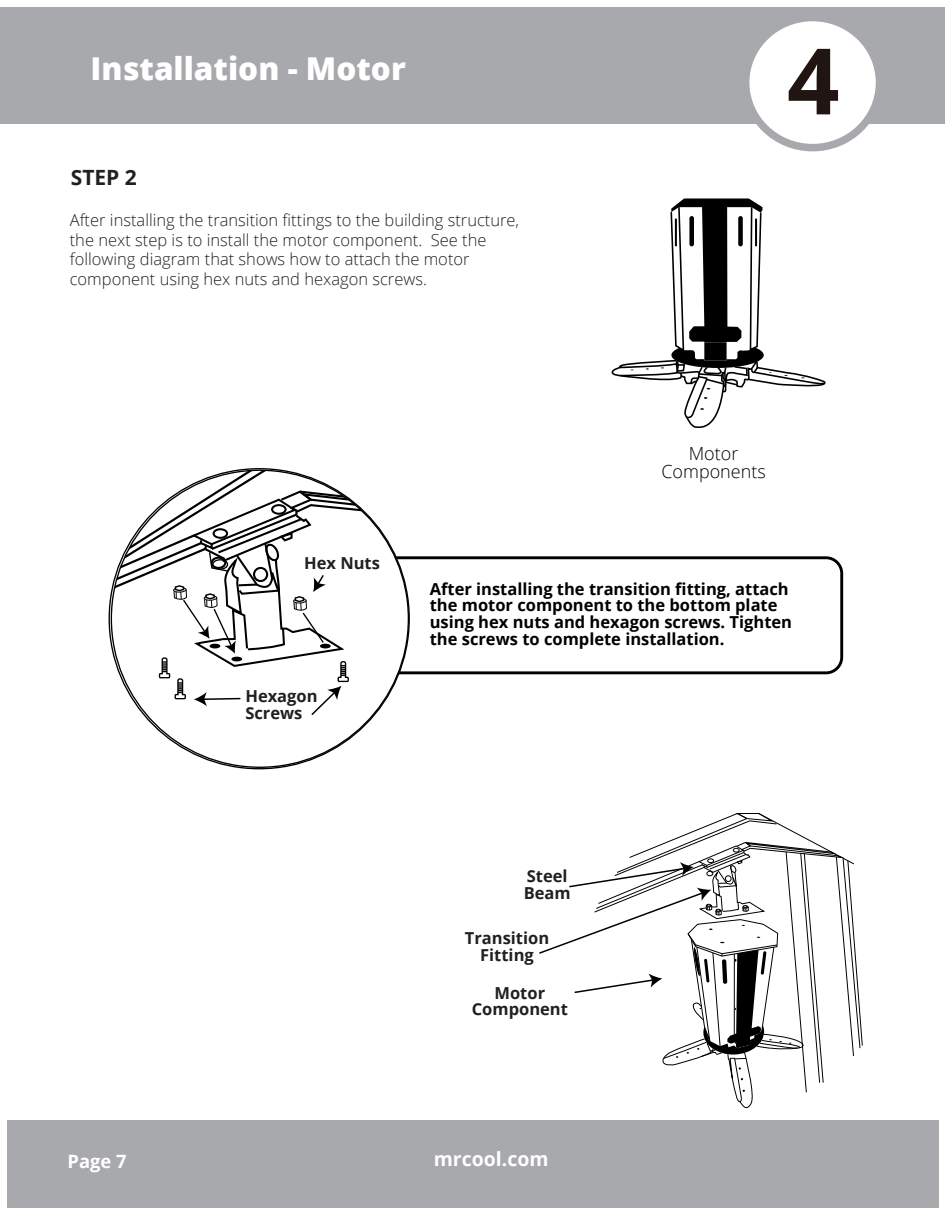
<style>
.page{position:relative;width:945px;height:1215px;background:#fff}
.page>*{position:absolute;margin:0;border:0;box-sizing:border-box;transform-origin:0 0}
.t1{font:700 91.8px "Open Sans";color:#201511}
.t2{font:800 31.5px "Open Sans";color:#fff}
.t3{font:700 21px "Open Sans";color:#231f20}
.t4{font:700 19.5px "Open Sans";color:#fff}
.t5{font:700 18.45px "Open Sans";color:#fff}
.t6{font:300 18px/18.3px "Open Sans";color:#000;text-align:center}
.t7{font:300 16.5px/19.8px "Open Sans";color:#231f20}
.t8{font:700 16.5px/16.8px "Open Sans";color:#000}
.t9{font:700 16.5px/16.8px "Open Sans";color:#231f20}
</style>
<div class="page">
<div style="left:0;top:7px;width:945px;height:117px;background:#a8a9ad"></div>
<div style="left:742px;top:14px;width:141px;height:137px;background:#fff;border:8px solid #a8a9ad;border-radius:50%"></div>
<div style="left:8px;top:1120px;width:931px;height:87px;background:#a8a9ad"></div>
<div style="left:361px;top:556px;width:482px;height:118px;border:3px solid #000;border-radius:16px"></div>
<svg style="left:274px;top:762px;width:32px;height:5px"></svg>
<svg style="left:111px;top:470px;width:297px;height:247px"></svg>
<svg style="left:611px;top:198px;width:215px;height:230px"></svg>
<svg style="left:539px;top:813px;width:324px;height:296px"></svg>
<h2 class="t2" style="left:91px;top:45px;width:317px">Installation - Motor</h2>
<h1 class="t1" style="left:787px;top:16px;width:54px">4</h1>
<p class="t3" style="left:71px;top:163px;width:68px">STEP 2</p>
<p class="t7" style="left:70px;top:209px;width:451px">After installing the transition fittings to the building structure, the next step is to install the motor component. See the following diagram that shows how to attach the motor component using hex nuts and hexagon screws.</p>
<p class="t9" style="left:304px;top:554px;width:77px">Hex Nuts</p>
<p class="t6" style="left:661px;top:444px;width:106px">Motor<br>Components</p>
<p class="t9" style="left:245px;top:687px;width:74px">Hexagon<br>Screws</p>
<p class="t8" style="left:430px;top:580px;width:364px">After installing the transition fitting, attach the motor component to the bottom plate using hex nuts and hexagon screws. Tighten the screws to complete installation.</p>
<p class="t9" style="left:524px;top:867px;width:49px">Steel<br>Beam</p>
<p class="t9" style="left:465px;top:929px;width:86px;text-align:center">Transition<br>Fitting</p>
<p class="t9" style="left:472px;top:984px;width:98px;text-align:center">Motor<br>Component</p>
<p class="t5" style="left:68px;top:1149px;width:61px">Page 7</p>
<p class="t4" style="left:434px;top:1145px;width:116px">mrcool.com</p>
</div>
